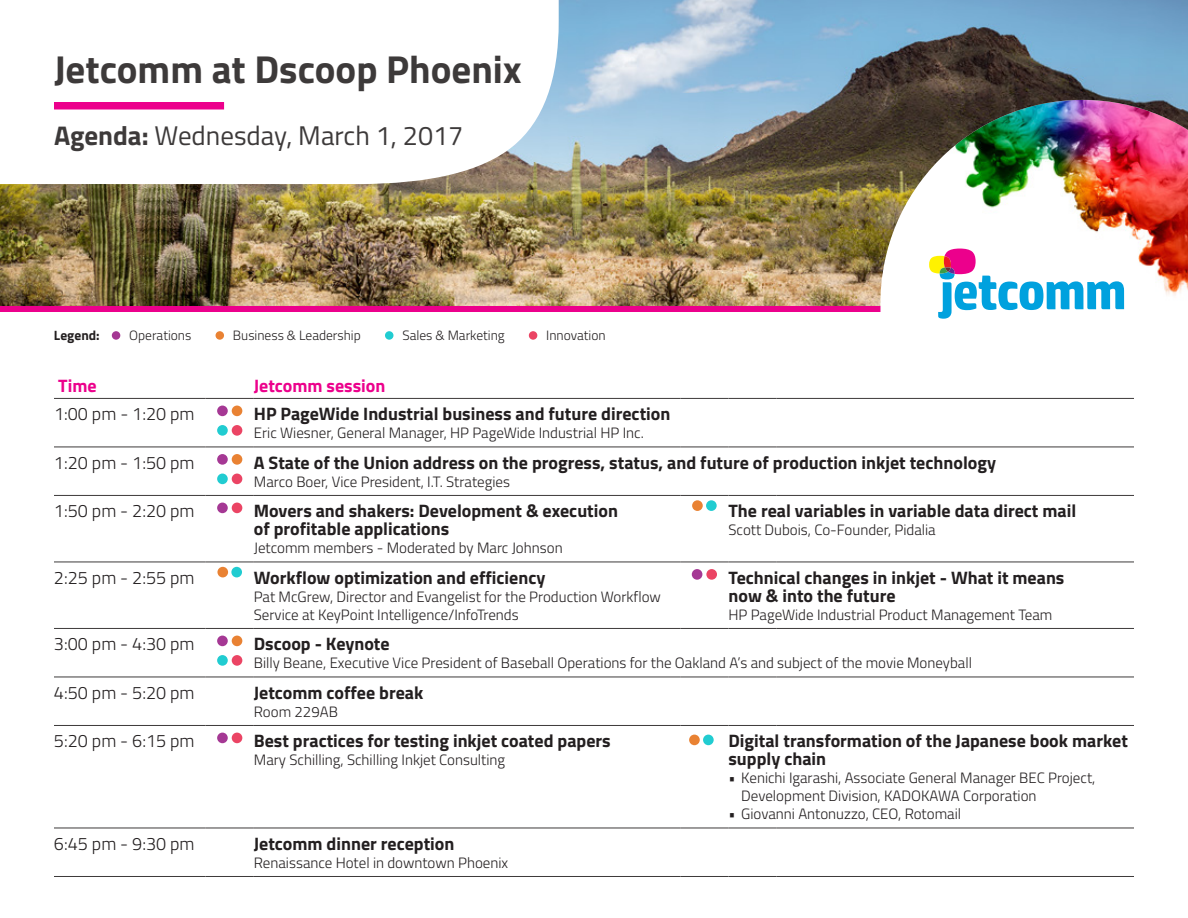
<style>
.page{position:relative;width:1188px;height:918px;background:#fff}
.page>*{position:absolute;margin:0;border:0;box-sizing:border-box;transform-origin:0 0}
.t1{font:700 39px "Titillium";color:#3d3a3a}
.t2{font:27px "Titillium";color:#3d3a3a}
.t3{font:700 18px/18px "Titillium";color:#231f20}
.t4{font:300 18px "Titillium";color:#231f20}
.t5{font:700 18px "Titillium";color:#ec008c}
.t6{font:300 15px/18px "Titillium";color:#231f20}
.t7{font:300 13.5px "Titillium";color:#231f20}
.t8{font:700 13.5px "Titillium";color:#231f20}
.s1{font-weight:700}
</style>
<div class="page">
<img style="left:0;top:0;width:1188px;height:306px">
<hr style="left:54px;top:398px;width:152px;height:1px;background:#3d3a3a">
<hr style="left:206px;top:398px;width:48px;height:1px;background:#3d3a3a">
<hr style="left:254px;top:398px;width:426px;height:1px;background:#3d3a3a">
<hr style="left:680px;top:398px;width:49px;height:1px;background:#3d3a3a">
<hr style="left:729px;top:398px;width:48px;height:1px;background:#3d3a3a">
<hr style="left:777px;top:398px;width:357px;height:1px;background:#3d3a3a">
<hr style="left:54px;top:447px;width:152px;height:1px;background:#3d3a3a">
<hr style="left:206px;top:447px;width:48px;height:1px;background:#3d3a3a">
<hr style="left:254px;top:447px;width:426px;height:1px;background:#3d3a3a">
<hr style="left:680px;top:447px;width:49px;height:1px;background:#3d3a3a">
<hr style="left:729px;top:447px;width:48px;height:1px;background:#3d3a3a">
<hr style="left:777px;top:447px;width:357px;height:1px;background:#3d3a3a">
<hr style="left:54px;top:495px;width:152px;height:1px;background:#3d3a3a">
<hr style="left:206px;top:495px;width:48px;height:1px;background:#3d3a3a">
<hr style="left:254px;top:495px;width:426px;height:1px;background:#3d3a3a">
<hr style="left:680px;top:495px;width:49px;height:1px;background:#3d3a3a">
<hr style="left:729px;top:495px;width:48px;height:1px;background:#3d3a3a">
<hr style="left:777px;top:495px;width:357px;height:1px;background:#3d3a3a">
<hr style="left:54px;top:562px;width:152px;height:1px;background:#3d3a3a">
<hr style="left:206px;top:562px;width:48px;height:1px;background:#3d3a3a">
<hr style="left:254px;top:562px;width:426px;height:1px;background:#3d3a3a">
<hr style="left:680px;top:562px;width:49px;height:1px;background:#3d3a3a">
<hr style="left:729px;top:562px;width:48px;height:1px;background:#3d3a3a">
<hr style="left:777px;top:562px;width:357px;height:1px;background:#3d3a3a">
<hr style="left:54px;top:628px;width:152px;height:1px;background:#3d3a3a">
<hr style="left:206px;top:628px;width:48px;height:1px;background:#3d3a3a">
<hr style="left:254px;top:628px;width:426px;height:1px;background:#3d3a3a">
<hr style="left:680px;top:628px;width:49px;height:1px;background:#3d3a3a">
<hr style="left:729px;top:628px;width:48px;height:1px;background:#3d3a3a">
<hr style="left:777px;top:628px;width:357px;height:1px;background:#3d3a3a">
<hr style="left:54px;top:677px;width:152px;height:1px;background:#3d3a3a">
<hr style="left:206px;top:677px;width:48px;height:1px;background:#3d3a3a">
<hr style="left:254px;top:677px;width:426px;height:1px;background:#3d3a3a">
<hr style="left:680px;top:677px;width:49px;height:1px;background:#3d3a3a">
<hr style="left:729px;top:677px;width:48px;height:1px;background:#3d3a3a">
<hr style="left:777px;top:677px;width:357px;height:1px;background:#3d3a3a">
<hr style="left:54px;top:725px;width:152px;height:1px;background:#3d3a3a">
<hr style="left:206px;top:725px;width:48px;height:1px;background:#3d3a3a">
<hr style="left:254px;top:725px;width:426px;height:1px;background:#3d3a3a">
<hr style="left:680px;top:725px;width:49px;height:1px;background:#3d3a3a">
<hr style="left:729px;top:725px;width:48px;height:1px;background:#3d3a3a">
<hr style="left:777px;top:725px;width:357px;height:1px;background:#3d3a3a">
<hr style="left:54px;top:828px;width:152px;height:1px;background:#3d3a3a">
<hr style="left:206px;top:828px;width:48px;height:1px;background:#3d3a3a">
<hr style="left:254px;top:828px;width:426px;height:1px;background:#3d3a3a">
<hr style="left:680px;top:828px;width:49px;height:1px;background:#3d3a3a">
<hr style="left:729px;top:828px;width:48px;height:1px;background:#3d3a3a">
<hr style="left:777px;top:828px;width:357px;height:1px;background:#3d3a3a">
<hr style="left:54px;top:876px;width:152px;height:1px;background:#3d3a3a">
<hr style="left:206px;top:876px;width:48px;height:1px;background:#3d3a3a">
<hr style="left:254px;top:876px;width:426px;height:1px;background:#3d3a3a">
<hr style="left:680px;top:876px;width:49px;height:1px;background:#3d3a3a">
<hr style="left:729px;top:876px;width:48px;height:1px;background:#3d3a3a">
<hr style="left:777px;top:876px;width:357px;height:1px;background:#3d3a3a">
<div style="left:217px;top:406px;width:11px;height:10px;background:#a53894;border-radius:50%"></div>
<div style="left:232px;top:406px;width:10px;height:10px;background:#e98233;border-radius:50%"></div>
<div style="left:217px;top:425px;width:11px;height:11px;background:#21ccd1;border-radius:50%"></div>
<div style="left:232px;top:425px;width:10px;height:11px;background:#eb4464;border-radius:50%"></div>
<div style="left:217px;top:454px;width:11px;height:11px;background:#a53894;border-radius:50%"></div>
<div style="left:232px;top:454px;width:10px;height:11px;background:#e98233;border-radius:50%"></div>
<div style="left:217px;top:474px;width:11px;height:10px;background:#21ccd1;border-radius:50%"></div>
<div style="left:232px;top:474px;width:10px;height:10px;background:#eb4464;border-radius:50%"></div>
<div style="left:217px;top:503px;width:11px;height:10px;background:#a53894;border-radius:50%"></div>
<div style="left:232px;top:503px;width:10px;height:10px;background:#eb4464;border-radius:50%"></div>
<div style="left:692px;top:500px;width:11px;height:11px;background:#e98233;border-radius:50%"></div>
<div style="left:706px;top:500px;width:11px;height:11px;background:#21ccd1;border-radius:50%"></div>
<div style="left:217px;top:567px;width:11px;height:10px;background:#e98233;border-radius:50%"></div>
<div style="left:231px;top:567px;width:11px;height:10px;background:#21ccd1;border-radius:50%"></div>
<div style="left:692px;top:569px;width:10px;height:11px;background:#a53894;border-radius:50%"></div>
<div style="left:706px;top:569px;width:11px;height:11px;background:#eb4464;border-radius:50%"></div>
<div style="left:217px;top:636px;width:11px;height:10px;background:#a53894;border-radius:50%"></div>
<div style="left:232px;top:636px;width:10px;height:10px;background:#e98233;border-radius:50%"></div>
<div style="left:217px;top:655px;width:11px;height:11px;background:#21ccd1;border-radius:50%"></div>
<div style="left:232px;top:655px;width:10px;height:11px;background:#eb4464;border-radius:50%"></div>
<div style="left:217px;top:733px;width:11px;height:10px;background:#a53894;border-radius:50%"></div>
<div style="left:232px;top:733px;width:10px;height:10px;background:#eb4464;border-radius:50%"></div>
<div style="left:689px;top:735px;width:11px;height:10px;background:#e98233;border-radius:50%"></div>
<div style="left:703px;top:735px;width:11px;height:10px;background:#21ccd1;border-radius:50%"></div>
<svg style="left:0;top:0;width:559px;height:184px"></svg>
<div style="left:0;top:306px;width:1188px;height:5px;background:#ec008c"></div>
<svg style="left:880px;top:100px;width:62px;height:212px"></svg>
<img style="left:942px;top:100px;width:246px;height:211px">
<svg style="left:929px;top:249px;width:195px;height:70px"></svg>
<div style="left:54px;top:102px;width:170px;height:8px;background:#ec008c"></div>
<div style="left:112px;top:331px;width:8px;height:9px;background:#a53894;border-radius:50%"></div>
<div style="left:216px;top:331px;width:8px;height:9px;background:#e98233;border-radius:50%"></div>
<div style="left:385px;top:331px;width:8px;height:9px;background:#21ccd1;border-radius:50%"></div>
<div style="left:529px;top:331px;width:8px;height:9px;background:#eb4464;border-radius:50%"></div>
<h1 class="t1" style="left:54px;top:40px;width:469px">Jetcomm at Dscoop Phoenix</h1>
<h2 class="t2" style="left:54px;top:115px;width:411px"><span class="s1">Agenda:</span> Wednesday, March 1, 2017</h2>
<p class="t8" style="left:54px;top:325px;width:47px">Legend:</p>
<p class="t5" style="left:58px;top:372px;width:40px">Time</p>
<p class="t7" style="left:129px;top:325px;width:64px">Operations</p>
<p class="t7" style="left:233px;top:325px;width:129px">Business &amp; Leadership</p>
<p class="t5" style="left:254px;top:372px;width:133px">Jetcomm session</p>
<p class="t7" style="left:402px;top:325px;width:104px">Sales &amp; Marketing</p>
<p class="t7" style="left:546px;top:325px;width:61px">Innovation</p>
<p class="t4" style="left:54px;top:401px;width:142px">1:00 pm - 1:20 pm</p>
<p class="t3" style="left:254px;top:404px;width:418px">HP PageWide Industrial business and future direction</p>
<p class="t4" style="left:54px;top:450px;width:142px">1:20 pm - 1:50 pm</p>
<p class="t6" style="left:254px;top:423px;width:392px">Eric Wiesner, General Manager, HP PageWide Industrial HP Inc.</p>
<p class="t3" style="left:254px;top:453px;width:744px">A State of the Union address on the progress, status, and future of production inkjet technology</p>
<p class="t4" style="left:54px;top:498px;width:142px">1:50 pm - 2:20 pm</p>
<p class="t6" style="left:254px;top:472px;width:258px">Marco Boer, Vice President .T. I, Strategies</p>
<p class="t3" style="left:254px;top:501px;width:366px">Movers and shakers: Development &amp; execution</p>
<p class="t3" style="left:254px;top:519px;width:197px">of profitable applications</p>
<p class="t6" style="left:254px;top:538px;width:310px">Jetcomm members - Moderated by Marc Johnson</p>
<p class="t3" style="left:729px;top:501px;width:349px">The real variables in variable data direct mail</p>
<p class="t6" style="left:729px;top:520px;width:209px">Scott Dubois, Co-Founder, Pidalia</p>
<p class="t4" style="left:54px;top:565px;width:142px">2:25 pm - 2:55 pm</p>
<p class="t3" style="left:254px;top:568px;width:293px">Workflow optimization and efficiency</p>
<p class="t6" style="left:254px;top:587px;width:409px">Pat McGrew, Director and Evangelist for the Production Workflow<br>Service at KeyPoint Intelligence/InfoTrends</p>
<p class="t3" style="left:729px;top:568px;width:337px">Technical changes in inkjet - What it means now &amp; into the future</p>
<p class="t6" style="left:729px;top:605px;width:325px">HP PageWide Industrial Product Management Team</p>
<p class="t4" style="left:54px;top:631px;width:142px">3:00 pm - 4:30 pm</p>
<p class="t3" style="left:254px;top:634px;width:137px">Dscoop - Keynote</p>
<p class="t4" style="left:54px;top:680px;width:142px">4:50 pm - 5:20 pm</p>
<p class="t6" style="left:254px;top:653px;width:720px">Billy Beane, Executive Vice President of Baseball Operations for the Oakland s’A and subject of the movie Moneyball</p>
<p class="t3" style="left:254px;top:683px;width:171px">Jetcomm coffee break</p>
<p class="t4" style="left:54px;top:728px;width:142px">5:20 pm - 6:15 pm</p>
<p class="t6" style="left:254px;top:702px;width:86px">Room 229AB</p>
<p class="t3" style="left:254px;top:731px;width:358px">Best practices for testing inkjet coated papers</p>
<p class="t6" style="left:254px;top:751px;width:253px">Mary Schilling, Schilling Inkjet Consulting</p>
<p class="t3" style="left:729px;top:731px;width:401px">Digital transformation of the Japanese book market supply chain</p>
<p class="t6" style="left:741px;top:769px;width:356px;text-indent:-13px">• Kenichi Igarashi, Associate General Manager BEC Project,<br>Development Division, KADOKAWA Corporation</p>
<p class="t6" style="left:729px;top:805px;width:234px">• Giovanni Antonuzzo, CEO, Rotomail</p>
<p class="t4" style="left:54px;top:831px;width:142px">6:45 pm - 9:30 pm</p>
<p class="t3" style="left:254px;top:834px;width:202px">Jetcomm dinner reception</p>
<p class="t6" style="left:254px;top:853px;width:256px">Renaissance Hotel in downtown Phoenix</p>
</div>
